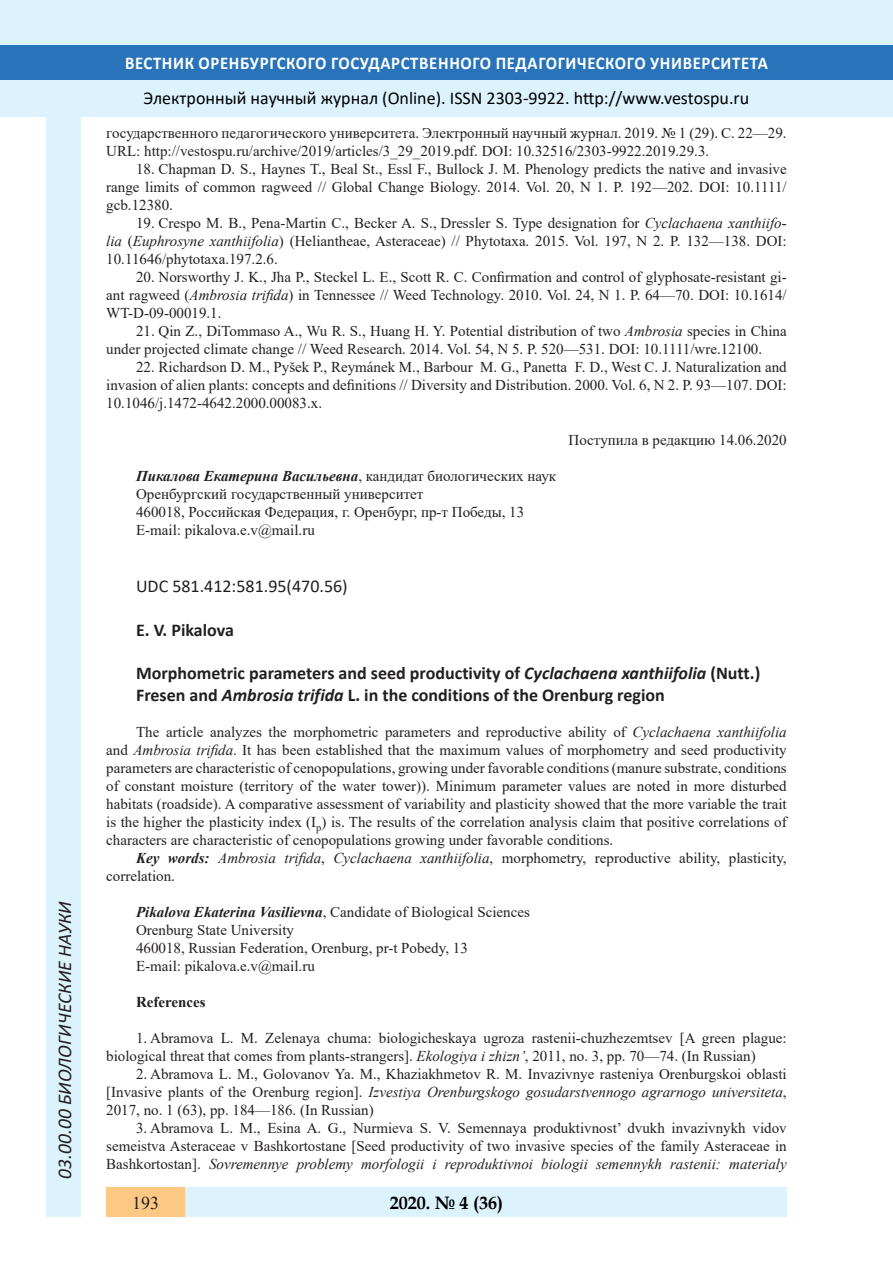
<style>
.page{position:relative;width:893px;height:1263px;background:#fff}
.page>*{position:absolute;margin:0;border:0;box-sizing:border-box;transform-origin:0 0}
.t1{font:italic 19.5px "Calibri";color:#231f20}
.Заголовок_2{font:700 18px/21.6px "Calibri";color:#231f20}
.t2{font:18px "Calibri";color:#000}
.t3{font:700 18px "Calibri";letter-spacing:.04em;color:#fff;scale:.93 1}
.Заголовок_2-2{font:18px "Calibri";color:#231f20}
.t4{font:700 18px "Book Antiqua";color:#000}
.t5{font:18px "Times New Roman";color:#231f20}
.литература{font:15px/18px "Times New Roman";color:#231f20;text-align:justify}
.литература-2{font:italic 700 15px "Times New Roman";color:#231f20}
.литература-3{font:700 15px "Times New Roman";color:#231f20}
.s1{font-style:italic}
.s2{font-weight:400;font-style:normal}
.s3{font-weight:700;font-style:italic}
</style>
<div class="page">
<div style="left:0;top:0;width:893px;height:116px;background:#dcf2fc"></div>
<div style="left:0;top:45px;width:893px;height:34px;background:#2873ba"></div>
<div style="left:47px;top:116px;width:34px;height:1101px;background:#dcf2fc"></div>
<div style="left:106px;top:1188px;width:681px;height:29px;background:#dcf2fc"></div>
<div style="left:106px;top:1188px;width:79px;height:29px;background:#fdc784"></div>
<h1 class="t1" style="left:51px;top:1179px;width:279px;rotate:-90deg">03.00.00 БИОЛОГИЧЕСКИЕ НАУКИ</h1>
<p class="t3" style="left:125px;top:50px;width:693px">ВЕСТНИК ОРЕНБУРГСКОГО ГОСУДАРСТВЕННОГО ПЕДАГОГИЧЕСКОГО УНИВЕРСИТЕТА</p>
<p class="t2" style="left:144px;top:85px;width:607px">Электронный научный журнал (Online). ISSN 2303-9922. http://www.vestospu.ru</p>
<p class="литература" style="left:106px;top:123px;width:682px">государственного педагогического университета. Электронный научный журнал. 2019. № 1 (29). С. 22—29.<br>URL: http://vestospu.ru/archive/2019/articles/3_29_2019.pdf. DOI: 10.32516/2303-9922.2019.29.3.</p>
<p class="литература" style="left:106px;top:160px;width:682px;text-indent:30px">18. Chapman D. S., Haynes T., Beal St., Essl F., Bullock J. M. Phenology predicts the native and invasive range limits of common ragweed // Global Change Biology. 2014. Vol. 20, N 1. P. 192—202. DOI: 10.1111/ gcb.12380.</p>
<p class="литература" style="left:106px;top:214px;width:682px;text-indent:30px">19. Crespo M. B., Pena-Martin C., Becker A. S., Dressler S. Type designation for <span class="s1">Cyclachaena xanthiifo&shy;lia</span> (<span class="s1">Euphrosyne xanthiifolia</span>) (Heliantheae, Asteraceae) // Phytotaxa. 2015. Vol. 197, N 2. P. 132—138. DOI:<br>10.11646/phytotaxa.197.2.6.</p>
<p class="литература" style="left:106px;top:268px;width:682px;text-indent:30px">20. Norsworthy J. K., Jha P., Steckel L. E., Scott R. C. Confirmation and control of glyphosate-resistant gi&shy;ant ragweed (<span class="s1">Ambrosia trifida</span>) in Tennessee // Weed Technology. 2010. Vol. 24, N 1. P. 64—70. DOI: 10.1614/ WT-D-09-00019.1.</p>
<p class="литература" style="left:106px;top:322px;width:682px;text-indent:30px">21. Qin Z., DiTommаso A., Wu R. S., Huang H. Y. Potеntiаl distribution of two <span class="s1">Ambrosiа</span> species in China under projected climate change // Weed Research. 2014. Vol. 54, N 5. P. 520—531. DOI: 10.1111/wre.12100.</p>
<p class="литература" style="left:106px;top:358px;width:682px;text-indent:30px">22. Richardson D. M., Pyšek P., Reymánek M., Barbour M. G., Panetta F. D., West C. J. Naturalization and invasion of alien plants: concepts and definitions // Diversity and Distribution. 2000. Vol. 6, N 2. P. 93—107. DOI:<br>10.1046/j.1472-4642.2000.00083.x.</p>
<p class="литература" style="left:569px;top:430px;width:220px">Поступила в редакцию 14.06.2020</p>
<p class="литература-2" style="left:136px;top:465px;width:422px">Пикалова Екатеринa Васильевнa<span class="s2">, кандидат биологических наук</span></p>
<p class="литература" style="left:136px;top:484px;width:289px">Оренбургский государственный университет</p>
<p class="литература" style="left:136px;top:502px;width:390px">460018, Российская Федерация, г. Оренбург, пр-т Победы, 13</p>
<p class="литература" style="left:136px;top:520px;width:180px">E-mail: pikalova.e.v@mail.ru</p>
<p class="Заголовок_2-2" style="left:136px;top:574px;width:213px">UDC 581.412:581.95(470.56)</p>
<p class="Заголовок_2" style="left:136px;top:619px;width:99px">E. V. Pikalova</p>
<p class="Заголовок_2" style="left:136px;top:662px;width:626px">Morphometric parameters and seed productivity of <span class="s1">Cyclachaena xanthiifolia</span> (Nutt.)<br>Fresen and <span class="s1">Ambrosia trifida</span> L. in the conditions of the Orenburg region</p>
<p class="литература" style="left:106px;top:722px;width:682px;text-indent:30px">The article analyzes the morphometric parameters and reproductive ability of <span class="s1">Cyclachaena xanthiifolia </span>and <span class="s1">Ambrosia trifida</span>. It has been established that the maximum values of morphometry and seed productivity parameters are characteristic of cenopopulations, growing under favorable conditions (manure substrate, conditions of constant moisture (territory of the water tower)). Minimum parameter values are noted in more disturbed habitats (roadside). A comparative assessment of variability and plasticity showed that the more variable the trait is the higher the plasticity index (I<sub>p</sub>) is. The results of the correlation analysis claim that positive correlations of characters are characteristic of cenopopulations growing under favorable conditions.</p>
<p class="литература" style="left:106px;top:848px;width:682px;text-indent:30px"><span class="s3">Key words:</span> <span class="s1">Ambrosia trifida</span>, <span class="s1">Cyclachaena xanthiifolia</span>, morphometry, reproductive ability, plasticity, correlation.</p>
<p class="литература" style="left:136px;top:902px;width:395px"><span class="s3">Pikalova Ekaterina Vasilievna</span>, Candidate of Biological Sciences</p>
<p class="литература" style="left:136px;top:920px;width:160px">Orenburg State University</p>
<p class="литература" style="left:136px;top:938px;width:333px">460018, Russian Federation, Orenburg, pr-t Pobedy, 13</p>
<p class="литература" style="left:136px;top:956px;width:180px">E-mail: pikalova.e.v@mail.ru</p>
<p class="литература-3" style="left:136px;top:991px;width:71px">References</p>
<p class="литература" style="left:106px;top:1029px;width:682px;text-indent:30px">1. Abramova L. M. Zelenaya chuma: biologicheskaya ugroza rastenii-chuzhezemtsev [A green plague: biological threat that comes from plants-strangers]. <span class="s1">Ekologiya i zhizn’</span>, 2011, no. 3, pp. 70—74. (In Russian)</p>
<p class="литература" style="left:106px;top:1065px;width:682px;text-indent:30px">2. Abramova L. M., Golovanov Ya. M., Khaziakhmetov R. M. Invazivnye rasteniya Orenburgskoi oblasti [Invasive plants of the Orenburg region]. <span class="s1">Izvestiya Orenburgskogo gosudarstvennogo agrarnogo universiteta</span>, 2017, no. 1 (63), pp. 184—186. (In Russian)</p>
<p class="литература" style="left:106px;top:1119px;width:682px;text-indent:30px">3. Abramova L. M., Esina A. G., Nurmieva S. V. Semennaya produktivnost’ dvukh invazivnykh vidov semeistva Asteraceae v Bashkortostane [Seed productivity of two invasive species of the family Asteraceae in Bashkortostan]. <span class="s1">Sovremennye problemy morfologii i reproduktivnoi biologii semennykh rastenii: materialy</span></p>
<p class="t5" style="left:132px;top:1190px;width:28px">193</p>
<p class="t4" style="left:390px;top:1190px;width:115px">2020. № 4 (36)</p>
</div>
